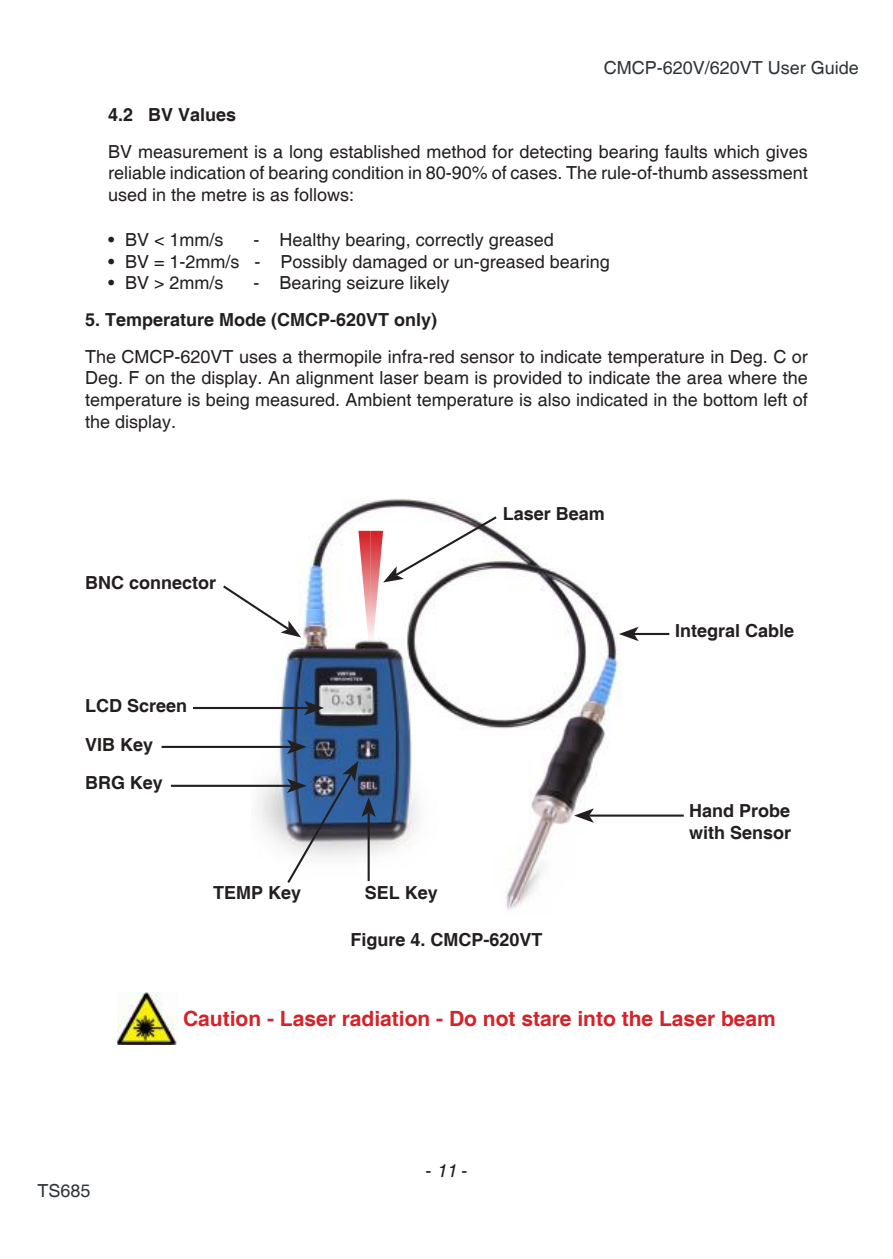
<style>
.page{position:relative;width:893px;height:1259px;background:#fff}
.page>*{position:absolute;margin:0;border:0;box-sizing:border-box;transform-origin:0 0}
.t1{font:700 21px "Helvetica";color:#d42429}
.t2{font:18px/21.6px "Helvetica";color:#241f1f;text-align:justify}
.t3{font:700 18px/39px "Helvetica";color:#241f1f}
.t4{font:18px "Helvetica";color:#2d3437}
.s1{font-style:italic}
</style>
<div class="page">
<img style="left:252px;top:499px;width:389px;height:412px">
<svg style="left:223px;top:583px;width:78px;height:54px"></svg>
<hr style="left:193px;top:707px;width:116px;height:2px;background:#241f1f">
<svg style="left:304px;top:701px;width:20px;height:14px"></svg>
<hr style="left:634px;top:633px;width:35px;height:2px;background:#241f1f">
<svg style="left:619px;top:627px;width:20px;height:14px"></svg>
<hr style="left:589px;top:814px;width:95px;height:2px;background:#241f1f">
<svg style="left:574px;top:808px;width:20px;height:15px"></svg>
<hr style="left:171px;top:785px;width:121px;height:2px;background:#241f1f">
<hr style="left:162px;top:746px;width:130px;height:2px;background:#241f1f">
<svg style="left:287px;top:739px;width:20px;height:15px"></svg>
<svg style="left:285px;top:761px;width:91px;height:124px"></svg>
<img style="left:117px;top:993px;width:62px;height:51px">
<svg style="left:358px;top:514px;width:141px;height:135px"></svg>
<p class="t3" style="left:108px;top:96px;width:130px">4.2 BV Values</p>
<p class="t4" style="left:604px;top:58px;width:257px">CMCP-620V/620VT User Guide</p>
<p class="t2" style="left:108px;top:141px;width:701px">BV measurement is a long established method for detecting bearing faults which gives reliable indication of bearing condition in 80-90% of cases. The rule-of-thumb assessment used in the metre is as follows:</p>
<p class="t2" style="left:108px;top:229px;width:117px">• BV &lt; 1mm/s</p>
<p class="t2" style="left:254px;top:229px;width:302px">- Healthy bearing, correctly greased</p>
<p class="t2" style="left:108px;top:251px;width:503px">• BV = 1-2mm/s - Possibly damaged or un-greased bearing</p>
<p class="t2" style="left:108px;top:273px;width:117px">• BV &gt; 2mm/s</p>
<p class="t2" style="left:254px;top:273px;width:198px">- Bearing seizure likely</p>
<p class="t3" style="left:85px;top:301px;width:354px">5. Temperature Mode (CMCP-620VT only)</p>
<p class="t2" style="left:85px;top:346px;width:724px">The CMCP-620VT uses a thermopile infra-red sensor to indicate temperature in Deg. C or Deg. F on the display. An alignment laser beam is provided to indicate the area where the temperature is being measured. Ambient temperature is also indicated in the bottom left of the display.</p>
<p class="t3" style="left:85px;top:564px;width:133px">BNC connector</p>
<p class="t3" style="left:85px;top:687px;width:104px">LCD Screen<br>VIB Key</p>
<p class="t3" style="left:85px;top:764px;width:79px">BRG Key</p>
<p class="t3" style="left:213px;top:874px;width:90px">TEMP Key</p>
<p class="t3" style="left:503px;top:495px;width:104px">Laser Beam</p>
<p class="t3" style="left:365px;top:874px;width:74px">SEL Key</p>
<p class="t3" style="left:350px;top:921px;width:194px">Figure 4. CMCP-620VT</p>
<p class="t3" style="left:675px;top:612px;width:121px">Integral Cable</p>
<p class="t3" style="left:689px;top:801px;width:104px;line-height:21.6px">Hand Probe with Sensor</p>
<p class="t1" style="left:183px;top:1006px;width:594px">Caution - Laser radiation - Do not stare into the Laser beam</p>
<p class="t4" style="left:37px;top:1180px;width:55px">TS685</p>
<p class="t2" style="left:425px;top:1160px;width:44px">- <span class="s1">11</span> -</p>
</div>
